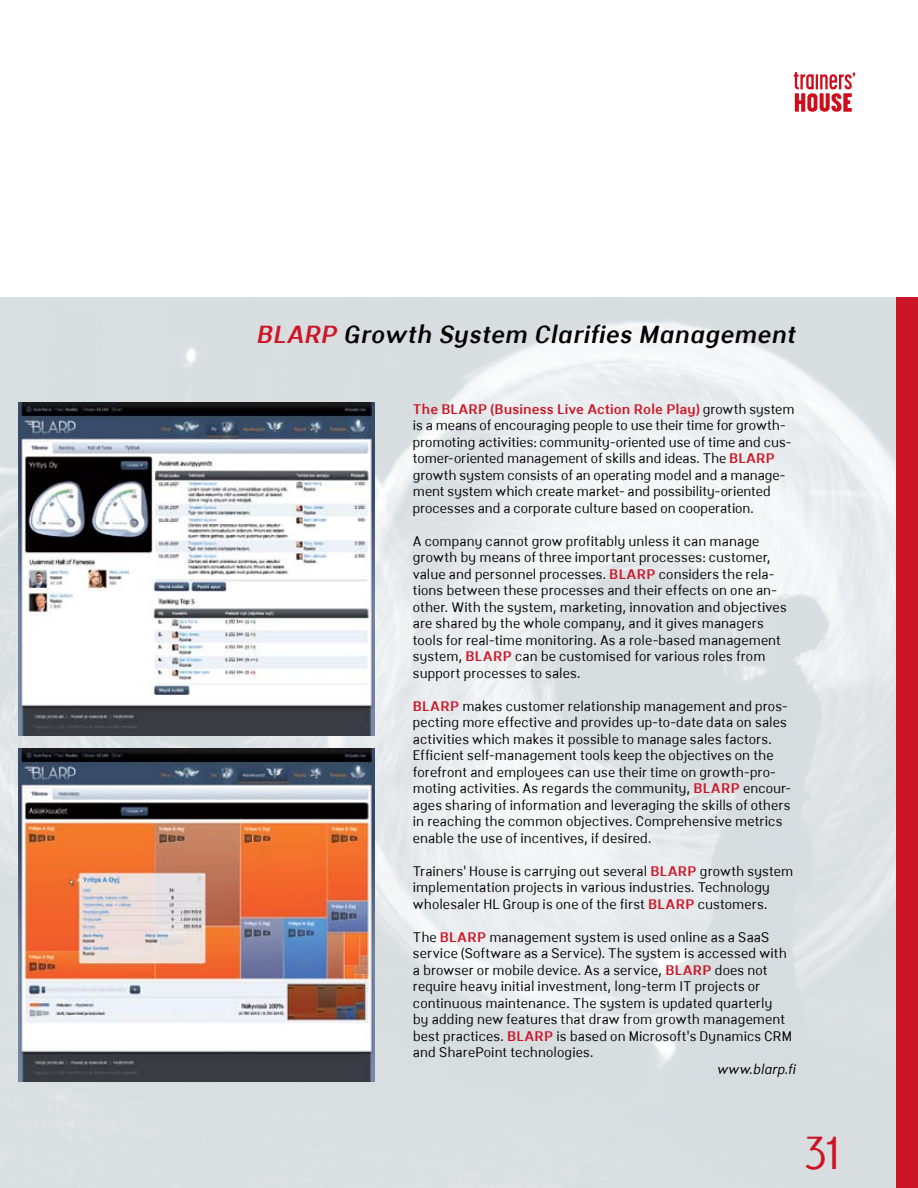
<style>
.page{position:relative;width:918px;height:1188px;background:#fff}
.page>*{position:absolute;margin:0;border:0;box-sizing:border-box;transform-origin:0 0}
.t1{font:45px "Malmo";color:#cc1627}
.t2{font:italic 700 24px "Malmo";letter-spacing:.01em;color:#000}
.t3{font:13.5px/16.5px "Malmo";letter-spacing:.005em;color:#000}
.t4{font:italic 13.5px "Malmo";letter-spacing:.01em;color:#000}
.s1{color:#cc1627}
.s2{font-weight:700;color:#cc1627}
</style>
<div class="page">
<img style="left:0;top:298px;width:897px;height:890px">
<svg style="left:794px;top:72px;width:61px;height:40px"></svg>
<img style="left:18px;top:403px;width:357px;height:333px">
<img style="left:18px;top:748px;width:357px;height:333px">
<div style="left:897px;top:298px;width:21px;height:890px;background:#cc1627"></div>
<h2 class="t2" style="left:256px;top:320px;width:541px"><span class="s1">BLARP</span> Growth System Clarifies Management</h2>
<p class="t3" style="left:413px;top:401px;width:383px"><span class="s2">The BLARP (Business Live Action Role Play)</span> growth system is a means of encouraging people to use their time for growth&shy;promoting activities: community-oriented use of time and cus&shy;tomer-oriented management of skills and ideas. The <span class="s2">BLARP </span>growth system consists of an operating model and a manage&shy;ment system which create market- and possibility-oriented processes and a corporate culture based on cooperation.</p>
<p class="t3" style="left:413px;top:533px;width:375px">A company cannot grow profitably unless it can manage growth by means of three important processes: customer, value and personnel processes. <span class="s2">BLARP</span> considers the rela&shy;tions between these processes and their effects on one an&shy;other. With the system, marketing, innovation and objectives are shared by the whole company, and it gives managers tools for real-time monitoring. As a role-based management system, <span class="s2">BLARP</span> can be customised for various roles from support processes to sales.</p>
<p class="t3" style="left:413px;top:698px;width:380px"><span class="s2">BLARP</span> makes customer relationship management and pros&shy;pecting more effective and provides up-to-date data on sales activities which makes it possible to manage sales factors.<br>Efficient self-management tools keep the objectives on the forefront and employees can use their time on growth-pro&shy;moting activities. As regards the community, <span class="s2">BLARP</span> encour&shy;ages sharing of information and leveraging the skills of others in reaching the common objectives. Comprehensive metrics enable the use of incentives, if desired.</p>
<p class="t3" style="left:413px;top:863px;width:382px">Trainers’ House is carrying out several <span class="s2">BLARP</span> growth system implementation projects in various industries. Technology wholesaler HL Group is one of the first <span class="s2">BLARP</span> customers.</p>
<p class="t3" style="left:413px;top:929px;width:381px">The <span class="s2">BLARP</span> management system is used online as a SaaS service (Software as a Service). The system is accessed with a browser or mobile device. As a service, <span class="s2">BLARP</span> does not require heavy initial investment, long-term IT projects or continuous maintenance. The system is updated quarterly<br>by adding new features that draw from growth management best practices. <span class="s2">BLARP</span> is based on Microsoft’s Dynamics CRM and SharePoint technologies.</p>
<p class="t4" style="left:717px;top:1061px;width:80px">www.blarp.fi</p>
<h1 class="t1" style="left:804px;top:1125px;width:39px">31</h1>
</div>
